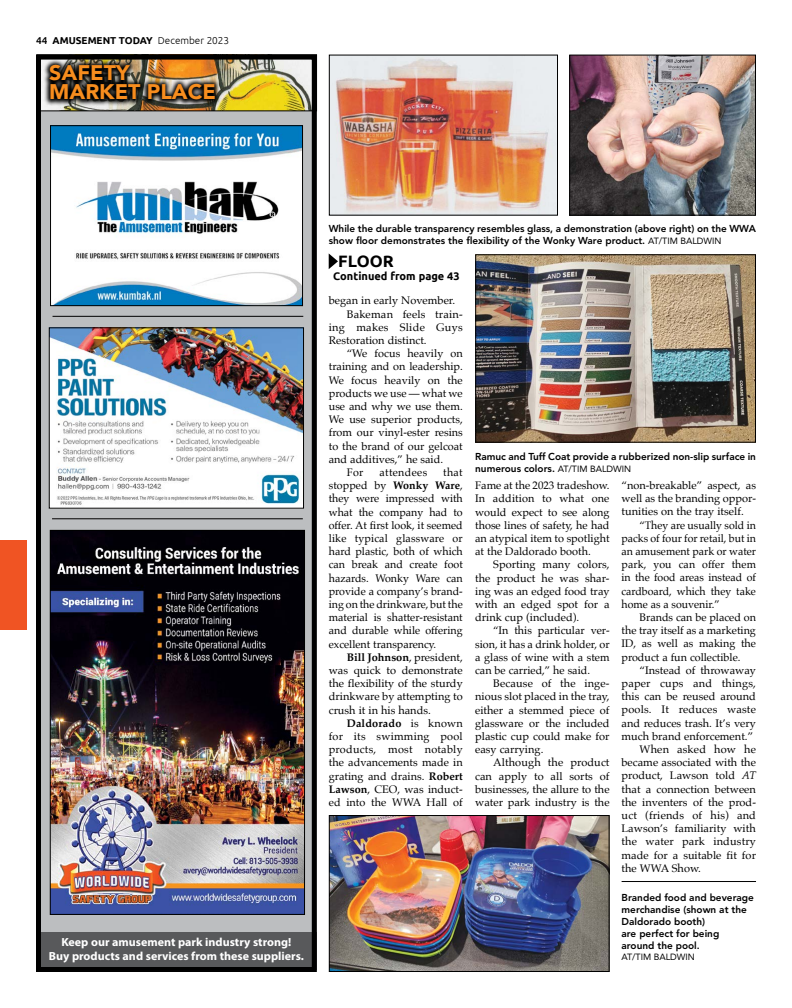
<style>
.page{position:relative;width:792px;height:1008px;background:#fff}
.page>*{position:absolute;margin:0;border:0;box-sizing:border-box;transform-origin:0 0}
.t1{font:900 21px/19px "Avenir LT Std";color:#f78d1e}
.t2{font:700 16.5px "Ubuntu";color:#000}
.t3{font:700 11.8px/14.1px "Myriad Pro";color:#fff;text-align:center}
.t4{font:11px/13.2px "Palatino";color:#000;text-align:justify}
.t5{font:11px/13.2px "Palatino";color:#000;text-align:justify;scale:.96 1}
.t6{font:700 11px "Ubuntu";color:#000}
.t7{font:11px "Palatino";letter-spacing:.02em;color:#000}
.t8{font:11px "Palatino";letter-spacing:.035em;color:#000}
.t9{font:800 10px/12px "Avenir LT Std";color:#000}
.t10{font:700 10px "Ubuntu";color:#000}
.t11{font:9px "Avenir LT Std";color:#000}
.s1{font-weight:500}
.s2{font-weight:300}
.s3{font-weight:400;font-size:9px}
.s4{font-weight:700}
.s5{font-style:italic}
</style>
<div class="page">
<div style="left:36px;top:55px;width:281px;height:917px;background:#bcbec0"></div>
<img style="left:42px;top:61px;width:269px;height:48px">
<div style="left:36px;top:932px;width:281px;height:38px;background:#58595b"></div>
<div style="left:36px;top:55px;width:281px;height:917px;border:5px solid #000"></div>
<img style="left:43px;top:59px;width:178px;height:48px">
<hr style="left:52px;top:518px;width:251px;height:1px;background:#000">
<hr style="left:53px;top:316px;width:250px;height:1px;background:#000">
<img style="left:52px;top:532px;width:251px;height:381px">
<div style="left:50px;top:530px;width:255px;height:385px;border:1px solid #000"></div>
<img style="left:331px;top:57px;width:225px;height:157px">
<div style="left:329px;top:55px;width:229px;height:161px;border:1px solid #000"></div>
<img style="left:571px;top:57px;width:183px;height:157px">
<div style="left:569px;top:55px;width:187px;height:161px;border:1px solid #000"></div>
<svg style="left:329px;top:253px;width:9px;height:16px"></svg>
<img style="left:477px;top:256px;width:277px;height:185px">
<div style="left:475px;top:254px;width:281px;height:189px;border:1px solid #000"></div>
<img style="left:331px;top:817px;width:277px;height:153px">
<div style="left:329px;top:815px;width:281px;height:157px;border:1px solid #000"></div>
<hr style="left:622px;top:881px;width:134px;height:1px;background:#000">
<img style="left:51px;top:329px;width:251px;height:178px">
<div style="left:49px;top:327px;width:255px;height:182px;border:1px solid #000"></div>
<img style="left:52px;top:127px;width:249px;height:177px">
<div style="left:50px;top:125px;width:253px;height:181px;border:1px solid #000"></div>
<div style="left:0;top:540px;width:27px;height:90px;background:#f05423"></div>
<p class="t10" style="left:36px;top:34px;width:195px"><span class="s1">44</span> AMUSEMENT TODAY <span class="s2">December 2023</span></p>
<h1 class="t1" style="left:49px;top:64px;width:168px">SAFETY<br>MARKET PLACE</h1>
<p class="t3" style="left:49px;top:935px;width:257px">Keep our amusement park industry strong!<br>Buy products and services from these suppliers.</p>
<p class="t9" style="left:329px;top:222px;width:429px">While the durable transparency resembles glass, a demonstration (above right) on the WWA show floor demonstrates the flexibility of the Wonky Ware product. <span class="s3">AT/TIM BALDWIN</span></p>
<h2 class="t2" style="left:338px;top:251px;width:57px">FLOOR</h2>
<p class="t6" style="left:333px;top:269px;width:128px">Continued from page 43</p>
<p class="t4" style="left:329px;top:294px;width:128px">began in early November.</p>
<p class="t4" style="left:347px;top:307px;width:117px">Bakeman feels train-</p>
<p class="t7" style="left:329px;top:318px;width:136px">ing makes Slide Guys</p>
<p class="t4" style="left:329px;top:334px;width:99px">Restoration distinct.</p>
<p class="t4" style="left:347px;top:347px;width:118px">“We focus heavily on</p>
<p class="t4" style="left:329px;top:360px;width:136px">training and on leadership.</p>
<p class="t4" style="left:329px;top:373px;width:135px">We focus heavily on the</p>
<p class="t4" style="left:329px;top:386px;width:136px">products we use — what we</p>
<p class="t4" style="left:329px;top:400px;width:136px">use and why we use them.</p>
<p class="t4" style="left:329px;top:413px;width:136px">We use superior products,</p>
<p class="t4" style="left:329px;top:426px;width:136px">from our vinyl-ester resins</p>
<p class="t4" style="left:329px;top:439px;width:136px">to the brand of our gelcoat</p>
<p class="t4" style="left:329px;top:452px;width:116px">and additives,” he said.</p>
<p class="t4" style="left:347px;top:466px;width:18px">For</p>
<p class="t8" style="left:379px;top:463px;width:49px">attendees</p>
<p class="t4" style="left:329px;top:466px;width:136px;text-indent:114px">that stopped by <span class="s4">Wonky Ware</span>, they were impressed with what the company had to offer. At first look, it seemed like typical glassware or hard plastic, both of which can break and create foot hazards. Wonky Ware can provide a company’s brand&shy;ing on the drinkware, but the material is shatter-resistant and durable while offering excellent transparency.</p>
<p class="t4" style="left:329px;top:650px;width:136px;text-indent:18px"><span class="s4">Bill Johnson</span>, president, was quick to demonstrate the flexibility of the sturdy drinkware by attempting to crush it in his hands.</p>
<p class="t4" style="left:329px;top:716px;width:136px;text-indent:18px"><span class="s4">Daldorado</span> is known for its swimming pool products, most notably the advancements made in grating and drains. <span class="s4">Robert Lawson</span>, CEO, was induct&shy;ed into the WWA Hall of</p>
<p class="t9" style="left:475px;top:450px;width:282px">Ramuc and Tuff Coat provide a rubberized non-slip surface in numerous colors. <span class="s3">AT/TIM BALDWIN</span></p>
<p class="t4" style="left:475px;top:479px;width:136px">Fame at the 2023 tradeshow.<br>In addition to what one would expect to see along those lines of safety, he had an atypical item to spotlight at the Daldorado booth.</p>
<p class="t4" style="left:475px;top:558px;width:136px;text-indent:18px">Sporting many colors, the product he was shar&shy;ing was an edged food tray with an edged spot for a drink cup (included).</p>
<p class="t4" style="left:475px;top:624px;width:136px;text-indent:18px">“In this particular ver&shy;sion, it has a drink holder, or a glass of wine with a stem can be carried,” he said.</p>
<p class="t4" style="left:475px;top:677px;width:136px;text-indent:18px">Because of the inge&shy;nious slot placed in the tray, either a stemmed piece of glassware or the included plastic cup could make for easy carrying.</p>
<p class="t4" style="left:475px;top:756px;width:136px;text-indent:18px">Although the product can apply to all sorts of businesses, the allure to the water park industry is the</p>
<p class="t4" style="left:622px;top:479px;width:136px">“non-breakable” aspect, as well as the branding oppor&shy;tunities on the tray itself.</p>
<p class="t5" style="left:622px;top:518px;width:142px;text-indent:18px">“They are usually sold in packs of four for retail, but in an amusement park or water park, you can offer them in the food areas instead of cardboard, which they take home as a souvenir.”</p>
<p class="t4" style="left:622px;top:611px;width:136px;text-indent:18px">Brands can be placed on the tray itself as a marketing ID, as well as making the product a fun collectible.</p>
<p class="t4" style="left:640px;top:663px;width:118px">“Instead of throwaway</p>
<p class="t4" style="left:622px;top:677px;width:136px">paper cups and things,</p>
<p class="t4" style="left:622px;top:690px;width:136px">this can be reused around</p>
<p class="t4" style="left:622px;top:703px;width:136px">pools. It reduces waste</p>
<p class="t4" style="left:622px;top:716px;width:136px">and reduces trash. It’s very</p>
<p class="t4" style="left:622px;top:729px;width:133px">much brand enforcement.”</p>
<p class="t4" style="left:640px;top:743px;width:118px">When asked how he</p>
<p class="t4" style="left:622px;top:756px;width:136px">became associated with the</p>
<p class="t4" style="left:622px;top:769px;width:136px">product, Lawson told <span class="s5">AT</span></p>
<p class="t4" style="left:622px;top:782px;width:136px">that a connection between</p>
<p class="t4" style="left:622px;top:795px;width:136px">the inventers of the prod-</p>
<p class="t4" style="left:622px;top:809px;width:136px">uct (friends of his) and</p>
<p class="t4" style="left:622px;top:822px;width:136px">Lawson’s familiarity with</p>
<p class="t4" style="left:622px;top:835px;width:136px">the water park industry</p>
<p class="t4" style="left:622px;top:848px;width:136px">made for a suitable fit for</p>
<p class="t4" style="left:622px;top:861px;width:81px">the WWA Show.</p>
<p class="t9" style="left:622px;top:892px;width:134px">Branded food and beverage merchandise (shown at the<br>Daldorado booth)<br>are perfect for being around the pool.</p>
<p class="t11" style="left:622px;top:951px;width:75px">AT/TIM BALDWIN</p>
</div>
